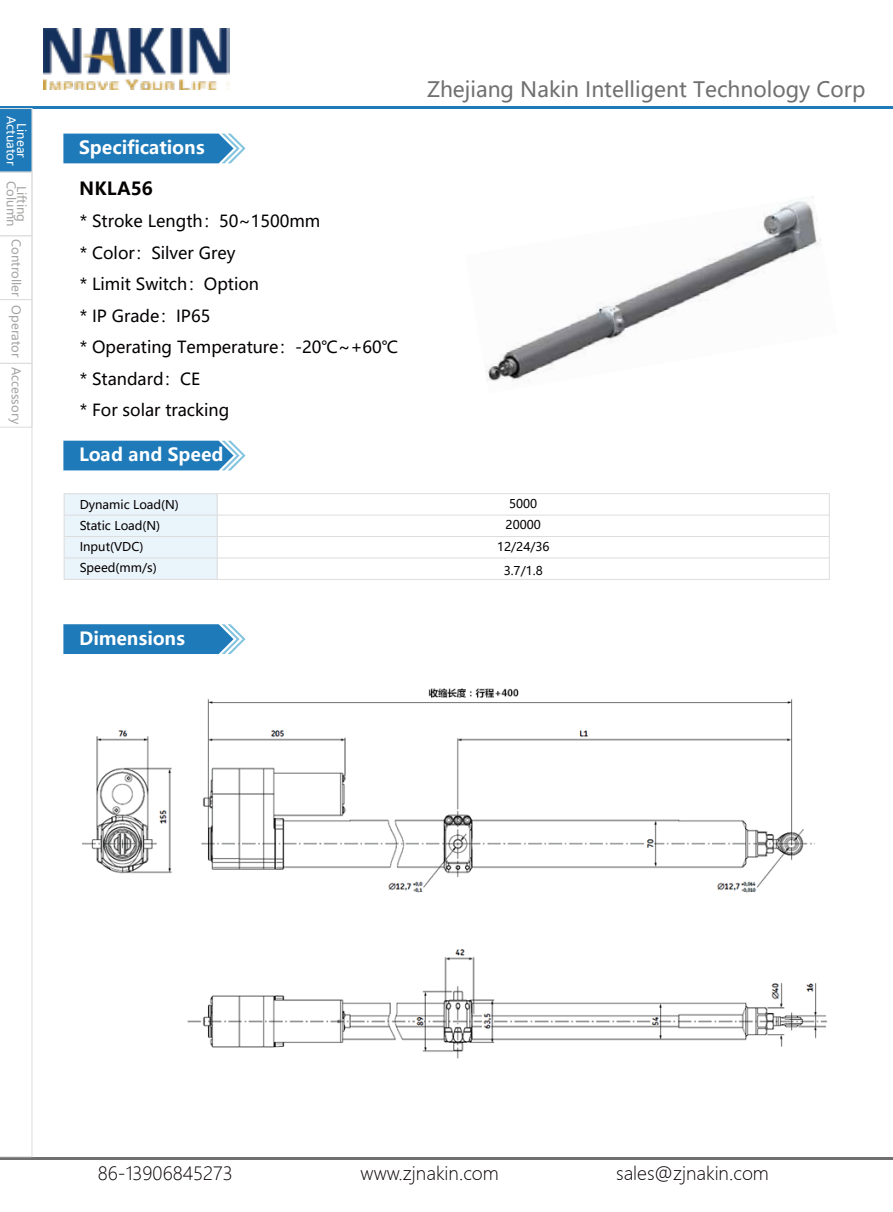
<style>
.page{position:relative;width:893px;height:1212px;background:#fff}
.page>*{position:absolute;margin:0;border:0;box-sizing:border-box;transform-origin:0 0}
.t1{font:21px "Microsoft Ya Hei";color:#717070}
.t2{font:300 18px "Microsoft Ya Hei";color:#070002}
.t3{font:700 18px "Microsoft Ya Hei";color:#fff}
.t4{font:700 18px "Microsoft Ya Hei";color:#040000}
.t5{font:16.5px/31.5px "Microsoft Ya Hei";color:#040000}
.t6{font:12px/21px "Microsoft Ya Hei";color:#040000}
.t7{font:12px "Microsoft Ya Hei";color:#a4a4a3}
.t8{font:12px/10.5px "Microsoft Ya Hei";color:#fff;text-align:center}
</style>
<div class="page">
<hr style="left:0;top:106px;width:893px;height:2px;background:#1e7ab9">
<hr style="left:0;top:1157px;width:893px;height:2px;background:#717070">
<svg style="left:63px;top:134px;width:182px;height:29px;background:#3185bf"></svg>
<svg style="left:63px;top:441px;width:182px;height:29px;background:#3186bf"></svg>
<svg style="left:63px;top:624px;width:182px;height:30px;background:#3387bf"></svg>
<img style="left:486px;top:196px;width:335px;height:185px">
<div style="left:64px;top:494px;width:153px;height:85px;background:#eaf4fb"></div>
<div style="left:64px;top:493px;width:765px;height:87px;border:1px solid #ddd"></div>
<hr style="left:64px;top:558px;width:765px;height:1px;background:#ddd">
<hr style="left:64px;top:536px;width:765px;height:1px;background:#ddd">
<hr style="left:64px;top:515px;width:765px;height:1px;background:#ddd">
<hr style="left:217px;top:494px;width:1px;height:85px;background:#ddd">
<img style="left:82px;top:688px;width:745px;height:371px">
<svg style="left:0;top:108px;width:32px;height:1049px"></svg>
<img style="left:44px;top:29px;width:185px;height:61px">
<p class="t8" style="left:27px;top:116px;width:51px;rotate:90deg">Linear<br>Actuator</p>
<p class="t7" style="left:30px;top:186px;width:38px;rotate:90deg">Lifting</p>
<p class="t7" style="left:24px;top:181px;width:244px;rotate:90deg">Column Controller Operator Accessory</p>
<p class="t3" style="left:79px;top:135px;width:127px">Specifications</p>
<p class="t4" style="left:79px;top:176px;width:75px">NKLA56</p>
<p class="t5" style="left:80px;top:205px;width:320px">* Stroke Length：50~1500mm<br>* Color：Silver Grey<br>* Limit Switch：Option<br>* IP Grade：IP65<br>* Operating Temperature：-20℃~+60℃ * Standard：CE<br>* For solar tracking</p>
<p class="t3" style="left:79px;top:442px;width:146px">Load and Speed</p>
<p class="t6" style="left:80px;top:494px;width:101px">Dynamic Load(N)<br>Static Load(N)<br>Input(VDC)<br>Speed(mm/s)</p>
<p class="t3" style="left:79px;top:625px;width:108px">Dimensions</p>
<p class="t1" style="left:427px;top:76px;width:440px">Zhejiang Nakin Intelligent Technology Corp</p>
<p class="t6" style="left:506px;top:493px;width:37px">5000<br>20000</p>
<p class="t6" style="left:504px;top:559px;width:41px">3.7/1.8</p>
<p class="t6" style="left:497px;top:536px;width:54px">12/24/36</p>
<p class="t2" style="left:98px;top:1162px;width:136px">86-13906845273</p>
<p class="t2" style="left:361px;top:1162px;width:140px">www.zjnakin.com</p>
<p class="t2" style="left:616px;top:1162px;width:154px">sales@zjnakin.com</p>
</div>
